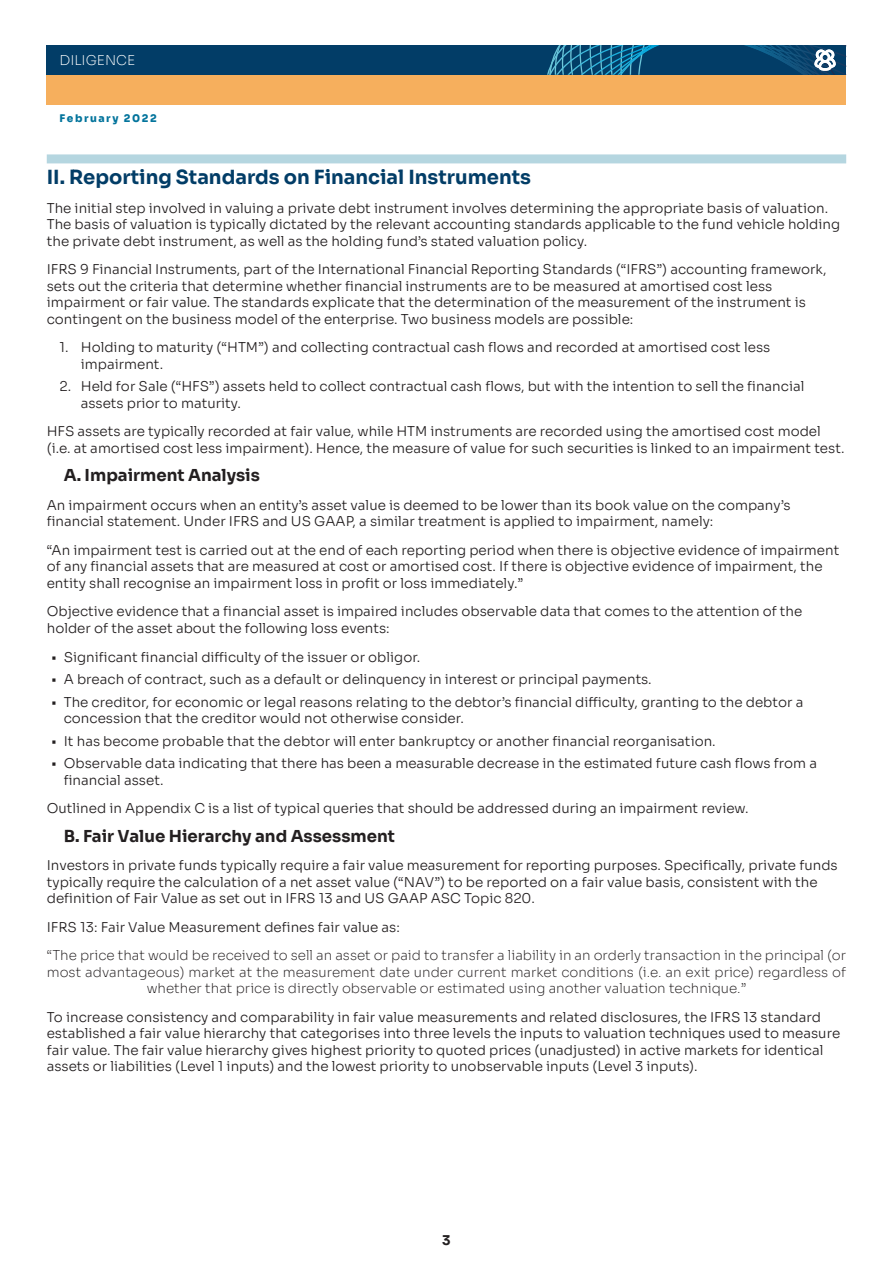
<style>
.page{position:relative;width:893px;height:1263px;background:#fff}
.page>*{position:absolute;margin:0;border:0;box-sizing:border-box;transform-origin:0 0}
._02_1_CROSSHEAD_01_S{font:700 19.5px "Sora";color:#023d67}
._05_1_BODYTEXT_01_So{font:700 16.5px "Sora";color:#231f20}
._05_1_BODYTEXT_01_So-2{font:300 13.5px/16.5px "Sora";color:#231f20}
._05_1_BODYTEXT_01_So-3{font:200 13.5px/16.5px "Sora";color:#231f20;text-align:center}
.t1{font:200 13.5px "Sora";color:#fff}
._05_1_BODYTEXT_01_So-4{font:700 13.5px "Sora";color:#231f20}
.t2{font:800 10.5px "Sora";letter-spacing:.15em;color:#03749c}
</style>
<div class="page">
<div style="left:47px;top:154px;width:799px;height:9px;background:#b5d6e0"></div>
<div style="left:47px;top:75px;width:799px;height:30px;background:#f6af5d"></div>
<div style="left:47px;top:45px;width:799px;height:30px;background:#023d67"></div>
<svg style="left:547px;top:45px;width:299px;height:30px"></svg>
<p class="t1" style="left:60px;top:49px;width:77px">DILIGENCE</p>
<p class="t2" style="left:60px;top:109px;width:99px">February 2022</p>
<p class="_02_1_CROSSHEAD_01_S" style="left:47px;top:161px;width:486px">II. Reporting Standards on Financial Instruments</p>
<p class="_05_1_BODYTEXT_01_So-2" style="left:47px;top:199px;width:795px">The initial step involved in valuing a private debt instrument involves determining the appropriate basis of valuation.<br>The basis of valuation is typically dictated by the relevant accounting standards applicable to the fund vehicle holding the private debt instrument, as well as the holding fund’s stated valuation policy.</p>
<p class="_05_1_BODYTEXT_01_So-2" style="left:47px;top:260px;width:781px">IFRS 9 Financial Instruments, part of the International Financial Reporting Standards (“IFRS”) accounting framework, sets out the criteria that determine whether financial instruments are to be measured at amortised cost less impairment or fair value. The standards explicate that the determination of the measurement of the instrument is contingent on the business model of the enterprise. Two business models are possible:</p>
<p class="_05_1_BODYTEXT_01_So-2" style="left:81px;top:338px;width:691px;text-indent:-21px">1. Holding to maturity (“HTM”) and collecting contractual cash flows and recorded at amortised cost less impairment.</p>
<p class="_05_1_BODYTEXT_01_So-2" style="left:81px;top:377px;width:725px;text-indent:-21px">2. Held for Sale (“HFS”) assets held to collect contractual cash flows, but with the intention to sell the financial assets prior to maturity.</p>
<p class="_05_1_BODYTEXT_01_So-2" style="left:47px;top:422px;width:799px">HFS assets are typically recorded at fair value, while HTM instruments are recorded using the amortised cost model (i.e. at amortised cost less impairment). Hence, the measure of value for such securities is linked to an impairment test.</p>
<p class="_05_1_BODYTEXT_01_So" style="left:64px;top:462px;width:198px">A. Impairment Analysis</p>
<p class="_05_1_BODYTEXT_01_So-2" style="left:47px;top:496px;width:745px">An impairment occurs when an entity’s asset value is deemed to be lower than its book value on the company’s financial statement. Under IFRS and US GAAP, a similar treatment is applied to impairment, namely:</p>
<p class="_05_1_BODYTEXT_01_So-2" style="left:47px;top:541px;width:794px">“An impairment test is carried out at the end of each reporting period when there is objective evidence of impairment of any financial assets that are measured at cost or amortised cost. If there is objective evidence of impairment, the entity shall recognise an impairment loss in profit or loss immediately.”</p>
<p class="_05_1_BODYTEXT_01_So-2" style="left:47px;top:602px;width:757px">Objective evidence that a financial asset is impaired includes observable data that comes to the attention of the holder of the asset about the following loss events:</p>
<p class="_05_1_BODYTEXT_01_So-2" style="left:51px;top:647px;width:371px">• Significant financial difficulty of the issuer or obligor.</p>
<p class="_05_1_BODYTEXT_01_So-2" style="left:51px;top:670px;width:602px">• A breach of contract, such as a default or delinquency in interest or principal payments.</p>
<p class="_05_1_BODYTEXT_01_So-2" style="left:64px;top:692px;width:741px;text-indent:-13px">• The creditor, for economic or legal reasons relating to the debtor’s financial difficulty, granting to the debtor a concession that the creditor would not otherwise consider.</p>
<p class="_05_1_BODYTEXT_01_So-2" style="left:51px;top:731px;width:666px">• It has become probable that the debtor will enter bankruptcy or another financial reorganisation.</p>
<p class="_05_1_BODYTEXT_01_So-2" style="left:64px;top:754px;width:755px;text-indent:-13px">• Observable data indicating that there has been a measurable decrease in the estimated future cash flows from a financial asset.</p>
<p class="_05_1_BODYTEXT_01_So-2" style="left:47px;top:799px;width:703px">Outlined in Appendix C is a list of typical queries that should be addressed during an impairment review.</p>
<p class="_05_1_BODYTEXT_01_So" style="left:64px;top:822px;width:333px">B. Fair Value Hierarchy and Assessment</p>
<p class="_05_1_BODYTEXT_01_So-2" style="left:47px;top:856px;width:792px">Investors in private funds typically require a fair value measurement for reporting purposes. Specifically, private funds typically require the calculation of a net asset value (“NAV”) to be reported on a fair value basis, consistent with the definition of Fair Value as set out in IFRS 13 and US GAAP ASC Topic 820.</p>
<p class="_05_1_BODYTEXT_01_So-2" style="left:47px;top:917px;width:355px">IFRS 13: Fair Value Measurement defines fair value as:</p>
<p class="_05_1_BODYTEXT_01_So-3" style="left:47px;top:946px;width:801px">“The price that would be received to sell an asset or paid to transfer a liability in an orderly transaction in the principal (or most advantageous) market at the measurement date under current market conditions (i.e. an exit price) regardless of whether that price is directly observable or estimated using another valuation technique.”</p>
<p class="_05_1_BODYTEXT_01_So-2" style="left:47px;top:1007px;width:795px">To increase consistency and comparability in fair value measurements and related disclosures, the IFRS 13 standard established a fair value hierarchy that categorises into three levels the inputs to valuation techniques used to measure fair value. The fair value hierarchy gives highest priority to quoted prices (unadjusted) in active markets for identical assets or liabilities (Level 1 inputs) and the lowest priority to unobservable inputs (Level 3 inputs).</p>
<p class="_05_1_BODYTEXT_01_So-4" style="left:442px;top:1228px;width:10px">3</p>
</div>
